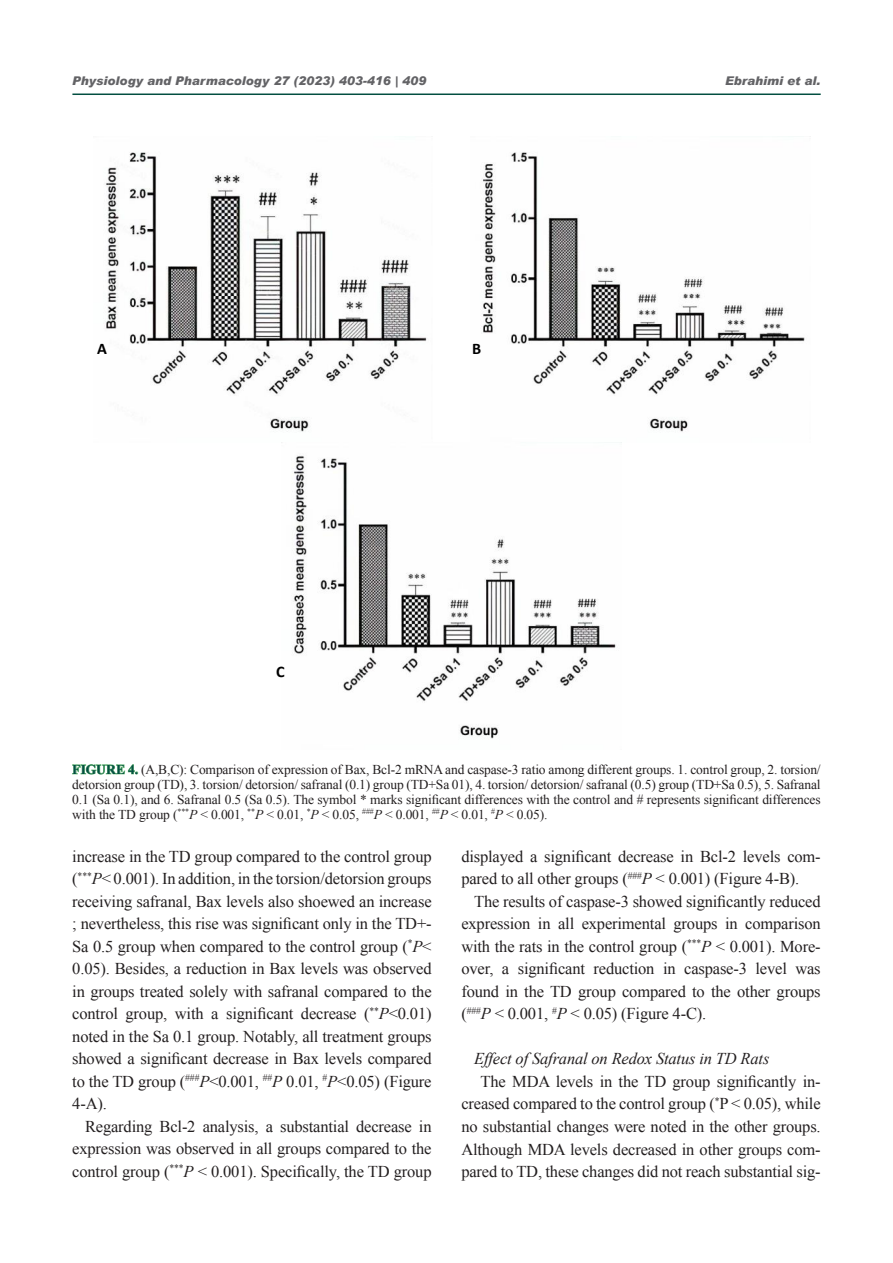
<style>
.page{position:relative;width:893px;height:1263px;background:#fff}
.page>*{position:absolute;margin:0;border:0;box-sizing:border-box;transform-origin:0 0}
.new_mant_style{font:16.5px/22.5px "Times New Roman";letter-spacing:-.01em;color:#231f20;text-align:justify}
.new_mant_style-2{font:italic 16.5px "Times New Roman";letter-spacing:-.01em;color:#231f20}
.t1{font:700 16.2px "Calibri";color:#000}
.matn_ok{font:13.5px/15px "Times New Roman";letter-spacing:-.01em;color:#231f20;text-align:justify}
.titr{font:italic 900 12px "Arial";color:#636366}
.s1{font-weight:700;color:#73bf80}
.s2{font-style:italic}
</style>
<div class="page">
<hr style="left:72px;top:94px;width:749px;height:1px;background:#034f41">
<img style="left:105px;top:152px;width:322px;height:291px">
<img style="left:481px;top:152px;width:324px;height:291px">
<img style="left:293px;top:455px;width:323px;height:284px">
<p class="titr" style="left:72px;top:74px;width:355px">Physiology and Pharmacology 27 (2023) 403-416 | 409</p>
<p class="titr" style="left:725px;top:74px;width:97px">Ebrahimi et al.</p>
<p class="t1" style="left:97px;top:337px;width:11px">A</p>
<p class="t1" style="left:472px;top:337px;width:11px">B</p>
<p class="t1" style="left:276px;top:660px;width:10px">C</p>
<p class="matn_ok" style="left:72px;top:762px;width:750px"><span class="s1">FIGURE 4.</span> (A,B,C): Comparison of expression of Bax, Bcl-2 mRNA and caspase-3 ratio among different groups. 1. control group, 2. torsion/ detorsion group (TD), 3. torsion/ detorsion/ safranal (0.1) group (TD+Sa 01), 4. torsion/ detorsion/ safranal (0.5) group (TD+Sa 0.5), 5. Safranal 0.1 (Sa 0.1), and 6. Safranal 0.5 (Sa 0.5). The symbol * marks significant differences with the control and # represents significant differences with the TD group (<sup>***</sup><span class="s2">P</span> &lt; 0.001, <sup>**</sup><span class="s2">P</span> &lt; 0.01, <sup>*</sup><span class="s2">P</span> &lt; 0.05, <sup>###</sup><span class="s2">P</span> &lt; 0.001, <sup>##</sup><span class="s2">P</span> &lt; 0.01, <sup>#</sup><span class="s2">P</span> &lt; 0.05).</p>
<p class="new_mant_style" style="left:72px;top:845px;width:361px">increase in the TD group compared to the control group (<sup>***</sup><span class="s2">P</span>&lt; 0.001). In addition, in the torsion/detorsion groups receiving safranal, Bax levels also shoewed an increase ; nevertheless, this rise was significant only in the TD+- Sa 0.5 group when compared to the control group (<sup>*</sup><span class="s2">P</span>&lt; 0.05). Besides, a reduction in Bax levels was observed in groups treated solely with safranal compared to the control group, with a significant decrease (<sup>**</sup><span class="s2">P</span>&lt;0.01) noted in the Sa 0.1 group. Notably, all treatment groups showed a significant decrease in Bax levels compared to the TD group (<sup>###</sup><span class="s2">P</span>&lt;0.001, <sup>##</sup><span class="s2">P</span> 0.01, <sup>#</sup><span class="s2">P</span>&lt;0.05) (Figure 4-A).</p>
<p class="new_mant_style" style="left:72px;top:1115px;width:361px;text-indent:13px">Regarding Bcl-2 analysis, a substantial decrease in expression was observed in all groups compared to the control group (<sup>***</sup><span class="s2">P</span> &lt; 0.001). Specifically, the TD group</p>
<p class="new_mant_style" style="left:461px;top:845px;width:361px">displayed a significant decrease in Bcl-2 levels com&shy;pared to all other groups (<sup>###</sup><span class="s2">P</span> &lt; 0.001) (Figure 4-B).</p>
<p class="new_mant_style" style="left:461px;top:890px;width:361px;text-indent:13px">The results of caspase-3 showed significantly reduced expression in all experimental groups in comparison with the rats in the control group (<sup>***</sup><span class="s2">P</span> &lt; 0.001). More&shy;over, a significant reduction in caspase-3 level was found in the TD group compared to the other groups (<sup>###</sup><span class="s2">P</span> &lt; 0.001, <sup>#</sup><span class="s2">P</span> &lt; 0.05) (Figure 4-C).</p>
<p class="new_mant_style-2" style="left:474px;top:1047px;width:297px">Effect of Safranal on Redox Status in TD Rats</p>
<p class="new_mant_style" style="left:461px;top:1070px;width:361px;text-indent:19px">The MDA levels in the TD group significantly in&shy;creased compared to the control group (<sup>*</sup>P &lt; 0.05), while no substantial changes were noted in the other groups.<br>Although MDA levels decreased in other groups com&shy;pared to TD, these changes did not reach substantial sig-</p>
</div>
